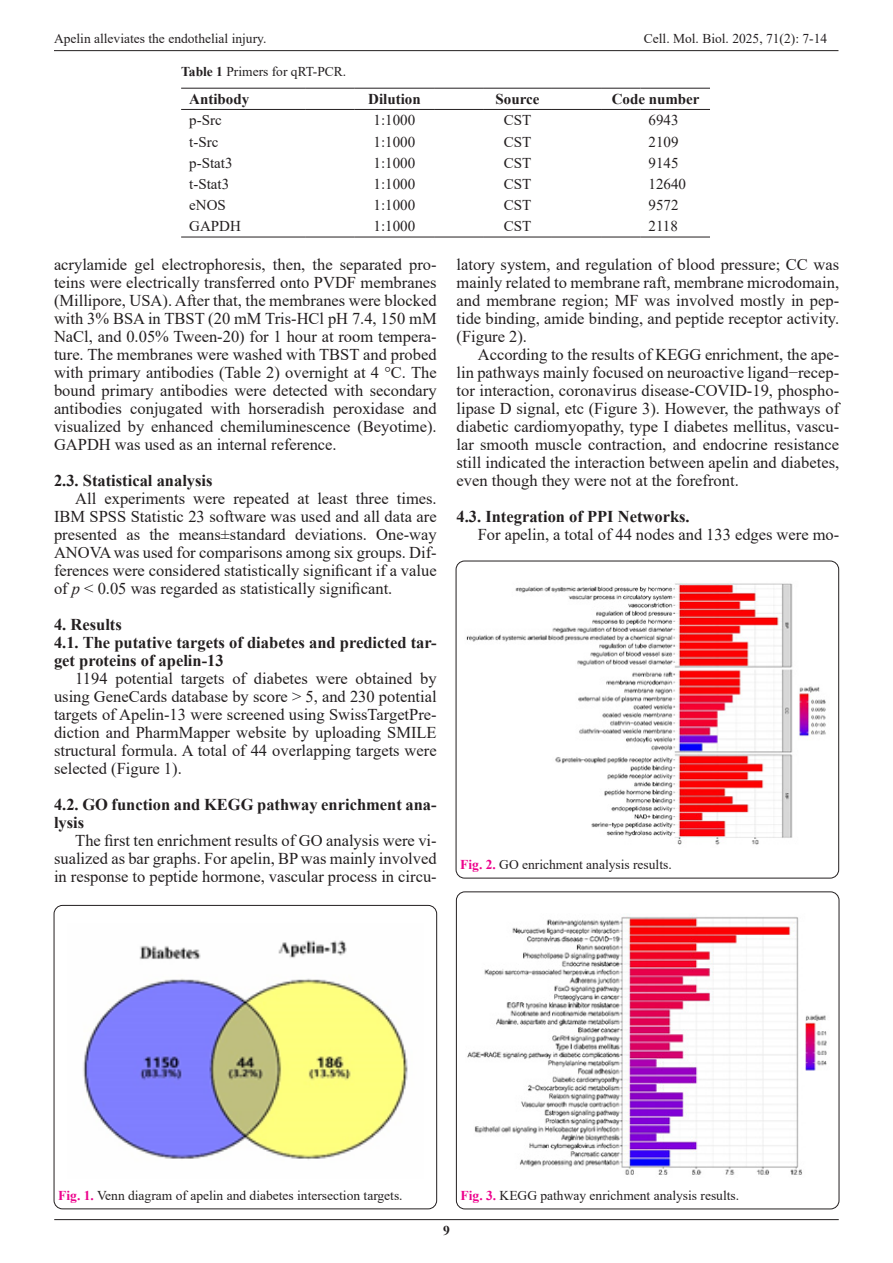
<style>
.page{position:relative;width:893px;height:1263px;background:#fff}
.page>*{position:absolute;margin:0;border:0;box-sizing:border-box;transform-origin:0 0}
.t1{font:16.5px/18px "Times New Roman";color:#231f20;text-align:justify}
.t2{font:700 16.5px/18px "Times New Roman";color:#231f20}
.t3{font:15px "Times New Roman";color:#231f20}
.t4{font:700 15px "Times New Roman";color:#231f20}
.t5{font:13.5px "Times New Roman";color:#231f20}
.t6{font:700 13.5px "Times New Roman";color:#231f20}
.s1{font-weight:700}
.s2{font-style:italic}
.s3{font-weight:700;color:#ed028c}
</style>
<div class="page">
<hr style="left:54px;top:50px;width:784px;height:1px;background:#231f20">
<hr style="left:54px;top:1219px;width:785px;height:1px;background:#231f20">
<hr style="left:181px;top:88px;width:125px;height:1px;background:#231f20">
<hr style="left:306px;top:88px;width:49px;height:1px;background:#231f20">
<hr style="left:355px;top:88px;width:79px;height:1px;background:#231f20">
<hr style="left:434px;top:88px;width:49px;height:1px;background:#231f20">
<hr style="left:483px;top:88px;width:69px;height:1px;background:#231f20">
<hr style="left:552px;top:88px;width:49px;height:1px;background:#231f20">
<hr style="left:601px;top:88px;width:39px;height:1px;background:#231f20">
<hr style="left:640px;top:88px;width:70px;height:1px;background:#231f20">
<hr style="left:181px;top:109px;width:125px;height:1px;background:#231f20">
<hr style="left:306px;top:109px;width:49px;height:1px;background:#231f20">
<hr style="left:355px;top:109px;width:79px;height:1px;background:#231f20">
<hr style="left:434px;top:109px;width:49px;height:1px;background:#231f20">
<hr style="left:483px;top:109px;width:69px;height:1px;background:#231f20">
<hr style="left:552px;top:109px;width:49px;height:1px;background:#231f20">
<hr style="left:601px;top:109px;width:39px;height:1px;background:#231f20">
<hr style="left:640px;top:109px;width:70px;height:1px;background:#231f20">
<hr style="left:181px;top:237px;width:125px;height:1px;background:#231f20">
<hr style="left:306px;top:237px;width:49px;height:1px;background:#231f20">
<hr style="left:355px;top:237px;width:79px;height:1px;background:#231f20">
<hr style="left:434px;top:237px;width:49px;height:1px;background:#231f20">
<hr style="left:483px;top:237px;width:69px;height:1px;background:#231f20">
<hr style="left:552px;top:237px;width:49px;height:1px;background:#231f20">
<hr style="left:601px;top:237px;width:39px;height:1px;background:#231f20">
<hr style="left:640px;top:237px;width:70px;height:1px;background:#231f20">
<img style="left:466px;top:583px;width:360px;height:262px">
<div style="left:456px;top:561px;width:383px;height:317px;border:1px solid #231f20;border-radius:9px"></div>
<div style="left:456px;top:892px;width:383px;height:317px;border:1px solid #231f20;border-radius:9px"></div>
<div style="left:54px;top:905px;width:383px;height:304px;border:1px solid #231f20;border-radius:9px"></div>
<img style="left:83px;top:940px;width:325px;height:220px">
<img style="left:467px;top:916px;width:360px;height:259px">
<p class="t5" style="left:54px;top:29px;width:214px">Apelin alleviates the endothelial injury.</p>
<p class="t5" style="left:644px;top:29px;width:185px">Cell. Mol. Biol. 2025, 71(2): 7-14</p>
<p class="t5" style="left:181px;top:62px;width:167px"><span class="s1">Table 1</span> Primers for qRT-PCR.</p>
<p class="t4" style="left:189px;top:88px;width:62px">Antibody</p>
<p class="t4" style="left:368px;top:88px;width:54px">Dilution</p>
<p class="t4" style="left:496px;top:88px;width:45px">Source</p>
<p class="t4" style="left:612px;top:88px;width:89px">Code number</p>
<p class="t3" style="left:189px;top:110px;width:34px">p-Src</p>
<p class="t3" style="left:374px;top:110px;width:43px">1:1000</p>
<p class="t3" style="left:504px;top:110px;width:29px">CST</p>
<p class="t3" style="left:648px;top:110px;width:31px">6943</p>
<p class="t3" style="left:189px;top:131px;width:31px">t-Src</p>
<p class="t3" style="left:374px;top:131px;width:43px">1:1000</p>
<p class="t3" style="left:504px;top:131px;width:29px">CST</p>
<p class="t3" style="left:648px;top:131px;width:31px">2109</p>
<p class="t3" style="left:189px;top:152px;width:45px">p-Stat3</p>
<p class="t3" style="left:374px;top:152px;width:43px">1:1000</p>
<p class="t3" style="left:504px;top:152px;width:29px">CST</p>
<p class="t3" style="left:648px;top:152px;width:31px">9145</p>
<p class="t3" style="left:189px;top:173px;width:42px">t-Stat3</p>
<p class="t3" style="left:374px;top:173px;width:43px">1:1000</p>
<p class="t3" style="left:504px;top:173px;width:29px">CST</p>
<p class="t3" style="left:648px;top:173px;width:39px">12640</p>
<p class="t3" style="left:189px;top:195px;width:38px">eNOS</p>
<p class="t3" style="left:374px;top:195px;width:43px">1:1000</p>
<p class="t3" style="left:504px;top:195px;width:29px">CST</p>
<p class="t3" style="left:648px;top:195px;width:31px">9572</p>
<p class="t3" style="left:189px;top:216px;width:53px">GAPDH</p>
<p class="t3" style="left:374px;top:216px;width:43px">1:1000</p>
<p class="t3" style="left:504px;top:216px;width:29px">CST</p>
<p class="t3" style="left:648px;top:216px;width:31px">2118</p>
<p class="t1" style="left:54px;top:255px;width:384px">acrylamide gel electrophoresis, then, the separated pro&shy;teins were electrically transferred onto PVDF membranes (Millipore, USA). After that, the membranes were blocked with 3% BSA in TBST (20 mM Tris-HCl pH 7.4, 150 mM NaCl, and 0.05% Tween-20) for 1 hour at room tempera&shy;ture. The membranes were washed with TBST and probed with primary antibodies (Table 2) overnight at 4 °C. The bound primary antibodies were detected with secondary antibodies conjugated with horseradish peroxidase and visualized by enhanced chemiluminescence (Beyotime).<br>GAPDH was used as an internal reference.</p>
<p class="t2" style="left:54px;top:471px;width:160px">2.3. Statistical analysis</p>
<p class="t1" style="left:54px;top:489px;width:384px;text-indent:21px">All experiments were repeated at least three times.<br>IBM SPSS Statistic 23 software was used and all data are presented as the means±standard deviations. One-way ANOVA was used for comparisons among six groups. Dif&shy;ferences were considered statistically significant if a value of <span class="s2">p</span> &lt; 0.05 was regarded as statistically significant.</p>
<p class="t2" style="left:54px;top:615px;width:69px">4. Results</p>
<p class="t2" style="left:54px;top:633px;width:384px">4.1. The putative targets of diabetes and predicted tar&shy;get proteins of apelin-13</p>
<p class="t1" style="left:54px;top:669px;width:384px;text-indent:21px">1194 potential targets of diabetes were obtained by using GeneCards database by score &gt; 5, and 230 potential targets of Apelin-13 were screened using SwissTargetPre&shy;diction and PharmMapper website by uploading SMILE structural formula. A total of 44 overlapping targets were selected (Figure 1).</p>
<p class="t2" style="left:54px;top:795px;width:384px">4.2. GO function and KEGG pathway enrichment ana&shy;lysis</p>
<p class="t1" style="left:54px;top:831px;width:384px;text-indent:21px">The first ten enrichment results of GO analysis were vi&shy;sualized as bar graphs. For apelin, BP was mainly involved in response to peptide hormone, vascular process in circu-</p>
<p class="t1" style="left:456px;top:255px;width:384px">latory system, and regulation of blood pressure; CC was mainly related to membrane raft, membrane microdomain, and membrane region; MF was involved mostly in pep&shy;tide binding, amide binding, and peptide receptor activity. (Figure 2).</p>
<p class="t1" style="left:456px;top:345px;width:384px;text-indent:21px">According to the results of KEGG enrichment, the ape&shy;lin pathways mainly focused on neuroactive ligand−recep&shy;tor interaction, coronavirus disease-COVID-19, phospho&shy;lipase D signal, etc (Figure 3). However, the pathways of diabetic cardiomyopathy, type I diabetes mellitus, vascu&shy;lar smooth muscle contraction, and endocrine resistance still indicated the interaction between apelin and diabetes, even though they were not at the forefront.</p>
<p class="t2" style="left:456px;top:507px;width:235px">4.3. Integration of PPI Networks.</p>
<p class="t1" style="left:478px;top:525px;width:363px">For apelin, a total of 44 nodes and 133 edges were mo-</p>
<p class="t5" style="left:460px;top:855px;width:213px"><span class="s3">Fig. 2.</span> GO enrichment analysis results.</p>
<p class="t5" style="left:58px;top:1186px;width:346px"><span class="s3">Fig. 1.</span> Venn diagram of apelin and diabetes intersection targets.</p>
<p class="t5" style="left:461px;top:1186px;width:280px"><span class="s3">Fig. 3.</span> KEGG pathway enrichment analysis results.</p>
<p class="t6" style="left:443px;top:1220px;width:8px">9</p>
</div>
